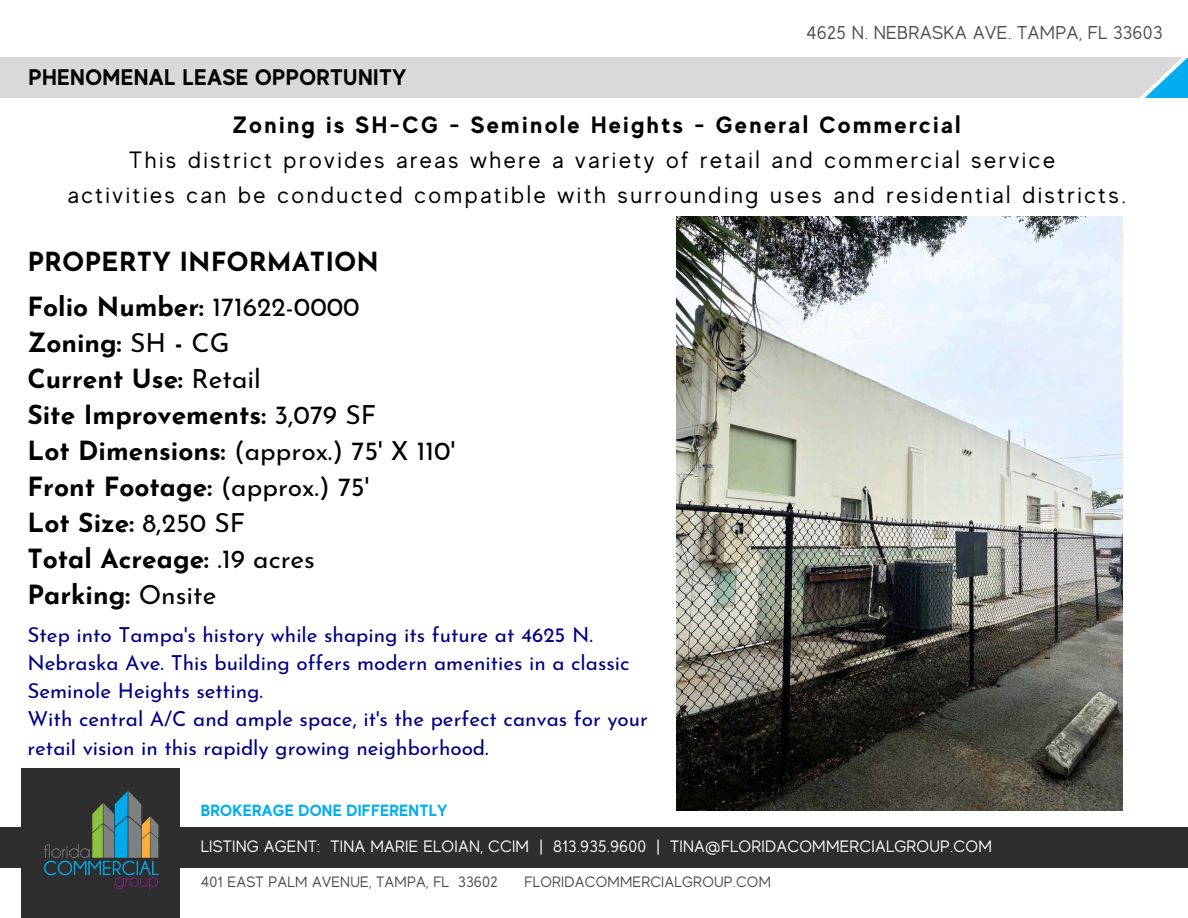
<style>
.page{position:relative;width:1188px;height:918px;background:#fff}
.page>*{position:absolute;margin:0;border:0;box-sizing:border-box;transform-origin:0 0}
.t1{font:700 26.4px/36px "Josefin Sans";color:#000}
.t2{font:700 26.25px "Josefin Sans";color:#000}
.t3{font:23.55px/34.8px "MADE Evolve Sans";letter-spacing:.11em;color:#000;text-align:center}
.t4{font:700 23.55px "MADE Evolve Sans";letter-spacing:.11em;color:#000}
.t5{font:700 22.5px "MADE Evolve Sans";letter-spacing:.02em;color:#000}
.t6{font:20.7px/28.2px "Josefin Sans";color:#000085}
.t7{font:18.6px "MADE Evolve Sans";letter-spacing:.015em;color:#4d4d4d}
.t8{font:16.5px "MADE Evolve Sans";letter-spacing:.015em;color:#fff}
.t9{font:700 16.2px "MADE Evolve Sans";letter-spacing:.015em;color:#00adef}
.t10{font:15px "MADE Evolve Sans";letter-spacing:.015em;color:#484849}
.s1{font-weight:400}
</style>
<div class="page">
<div style="left:22px;top:768px;width:158px;height:150px;background:#2f2e2e"></div>
<div style="left:0;top:828px;width:1188px;height:40px;background:#2f2e2e"></div>
<img style="left:44px;top:791px;width:115px;height:99px">
<div style="left:0;top:58px;width:1188px;height:40px;background:#d9d9d9"></div>
<svg style="left:1139px;top:57px;width:6px;height:41px"></svg>
<svg style="left:1145px;top:57px;width:43px;height:41px"></svg>
<img style="left:677px;top:217px;width:445px;height:593px">
<p class="t5" style="left:29px;top:64px;width:380px">PHENOMENAL LEASE OPPORTUNITY</p>
<h5 class="t7" style="left:806px;top:22px;width:358px">4625 N. NEBRASKA AVE. TAMPA, FL 33603</h5>
<p class="t4" style="left:233px;top:111px;width:729px">Zoning is SH-CG - Seminole Heights - General Commercial</p>
<p class="t3" style="left:68px;top:142px;width:1060px">This district provides areas where a variety of retail and commercial service<br>activities can be conducted compatible with surrounding uses and residential districts.</p>
<p class="t2" style="left:27px;top:252px;width:353px">PROPERTY INFORMATION</p>
<p class="t1" style="left:27px;top:291px;width:429px">Folio Number: <span class="s1">171622-0000<br></span>Zoning: <span class="s1">SH</span> - <span class="s1">CG<br></span>Current Use: <span class="s1">Retail<br></span>Site Improvements: <span class="s1">3,079 SF<br></span>Lot Dimensions: <span class="s1">(approx.) 75' X 110'<br></span>Front Footage: <span class="s1">(approx.) 75'<br></span>Lot Size: <span class="s1">8,250 SF<br></span>Total Acreage: <span class="s1">.19 acres<br></span>Parking: <span class="s1">Onsite</span></p>
<p class="t6" style="left:27px;top:623px;width:622px">Step into Tampa's history while shaping its future at 4625 N.<br>Nebraska Ave. This building offers modern amenities in a classic Seminole Heights setting.<br>With central A/C and ample space, it's the perfect canvas for your retail vision in this rapidly growing neighborhood.</p>
<p class="t9" style="left:201px;top:801px;width:248px">BROKERAGE DONE DIFFERENTLY</p>
<h3 class="t8" style="left:201px;top:837px;width:793px">LISTING AGENT: TINA MARIE ELOIAN, CCIM | 813.935.9600 | TINA@FLORIDACOMMERCIALGROUP.COM</h3>
<h1 class="t10" style="left:201px;top:874px;width:298px">401 EAST PALM AVENUE, TAMPA, FL 33602</h1>
<h1 class="t10" style="left:525px;top:874px;width:248px">FLORIDACOMMERCIALGROUP.COM</h1>
</div>
